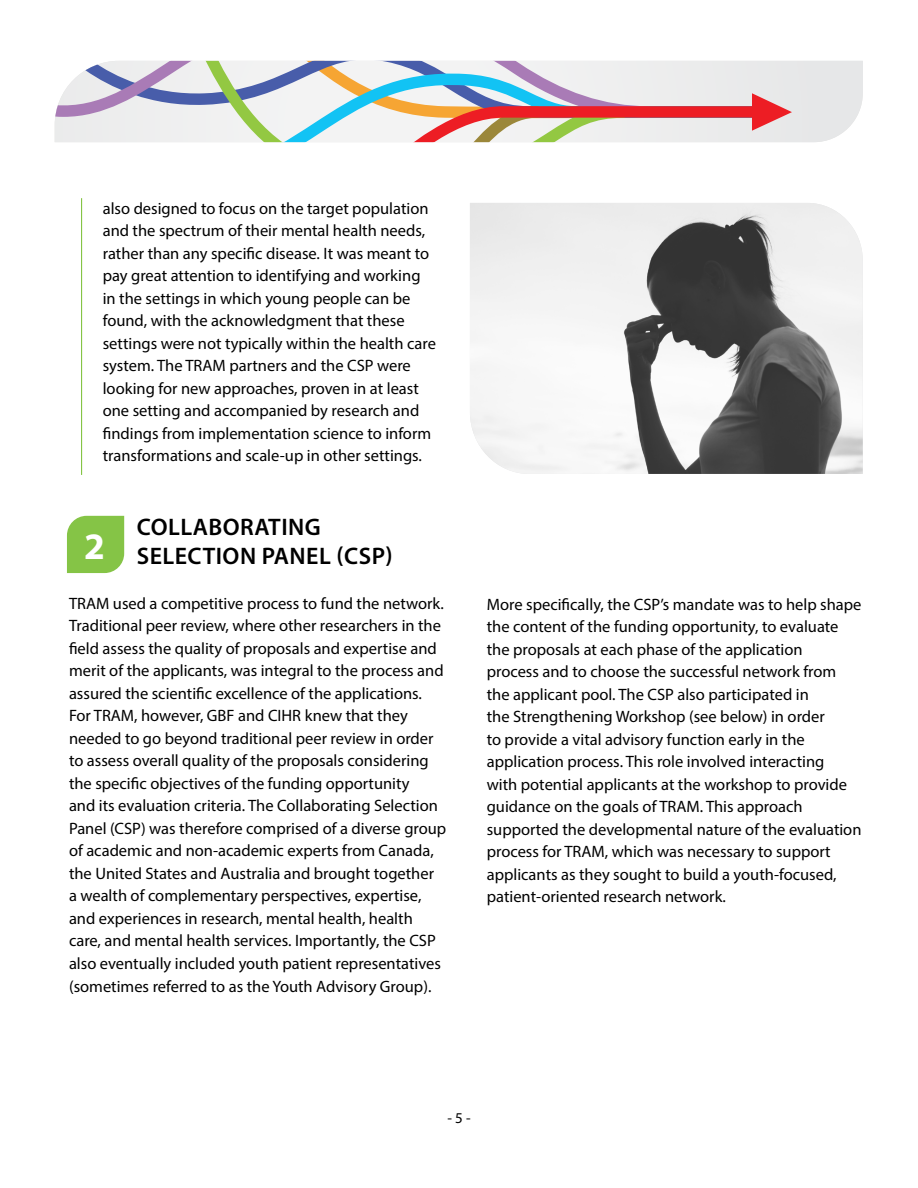
<style>
.page{position:relative;width:918px;height:1188px;background:#fff}
.page>*{position:absolute;margin:0;border:0;box-sizing:border-box;transform-origin:0 0}
.t1{font:700 37.5px "Myriad Pro";color:#fff}
.t2{font:600 24px/28.8px "Myriad Pro";letter-spacing:.02em;color:#000}
.t3{font:16.5px/22.5px "Myriad Pro";color:#000}
.t4{font:15px "Myriad Pro";color:#000}
</style>
<div class="page">
<div style="left:67px;top:516px;width:57px;height:57px;background:#85c446"></div>
<svg style="left:792px;top:61px;width:71px;height:81px;background:#e8e9ea"></svg>
<svg style="left:55px;top:61px;width:737px;height:81px"></svg>
<hr style="left:81px;top:198px;width:1px;height:277px;background:#85c446">
<img style="left:470px;top:203px;width:393px;height:271px">
<p class="t3" style="left:103px;top:197px;width:335px">also designed to focus on the target population and the spectrum of their mental health needs, rather than any specific disease. It was meant to pay great attention to identifying and working in the settings in which young people can be found, with the acknowledgment that these settings were not typically within the health care system. The TRAM partners and the CSP were looking for new approaches, proven in at least one setting and accompanied by research and findings from implementation science to inform transformations and scale-up in other settings.</p>
<h2 class="t2" style="left:137px;top:512px;width:258px">COLLABORATING<br>SELECTION PANEL (CSP)</h2>
<p class="t3" style="left:69px;top:592px;width:379px">TRAM used a competitive process to fund the network.<br>Traditional peer review, where other researchers in the field assess the quality of proposals and expertise and merit of the applicants, was integral to the process and assured the scientific excellence of the applications.<br>For TRAM, however, GBF and CIHR knew that they needed to go beyond traditional peer review in order to assess overall quality of the proposals considering the specific objectives of the funding opportunity<br>and its evaluation criteria. The Collaborating Selection Panel (CSP) was therefore comprised of a diverse group of academic and non-academic experts from Canada, the United States and Australia and brought together<br>a wealth of complementary perspectives, expertise, and experiences in research, mental health, health care, and mental health services. Importantly, the CSP also eventually included youth patient representatives (sometimes referred to as the Youth Advisory Group).</p>
<p class="t3" style="left:487px;top:593px;width:376px">More specifically, the CSP’s mandate was to help shape the content of the funding opportunity, to evaluate the proposals at each phase of the application<br>process and to choose the successful network from the applicant pool. The CSP also participated in<br>the Strengthening Workshop (see below) in order<br>to provide a vital advisory function early in the application process. This role involved interacting<br>with potential applicants at the workshop to provide guidance on the goals of TRAM. This approach supported the developmental nature of the evaluation process for TRAM, which was necessary to support applicants as they sought to build a youth-focused, patient-oriented research network.</p>
<h1 class="t1" style="left:84px;top:521px;width:22px">2</h1>
<p class="t4" style="left:447px;top:1109px;width:25px">- 5 -</p>
</div>
